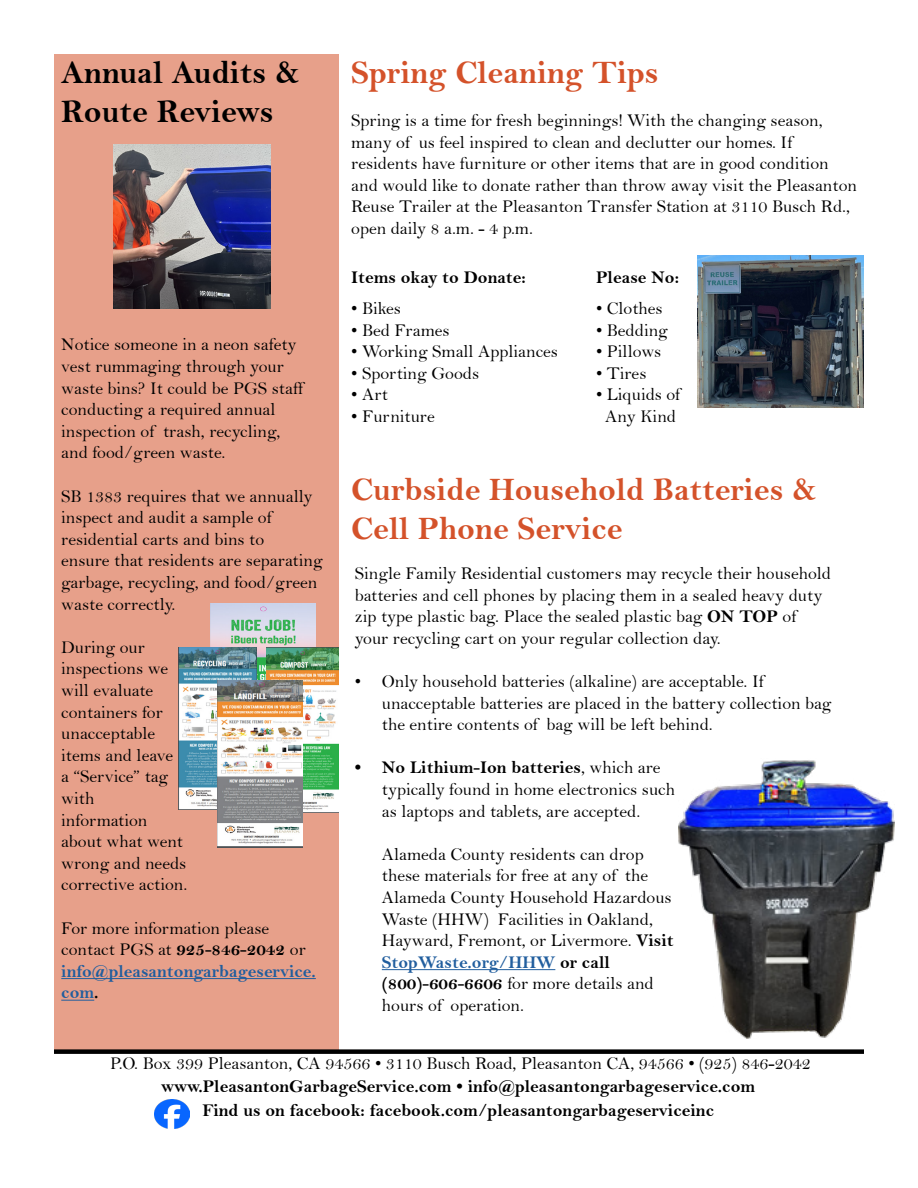
<style>
.page{position:relative;width:918px;height:1188px;background:#fff}
.page>*{position:absolute;margin:0;border:0;box-sizing:border-box;transform-origin:0 0}
.Headline_2{font:33px/39.6px "Bell MT Bold";color:#d4522a}
.Headline_2-2{font:33px/39.6px "Bell MT Bold";color:#000}
.Text{font:18px/21.6px "Bell";color:#000}
.Text-2{font:18px "Bell MT Bold";color:#000}
.Text-3{font:18px/21.6px "Bell MT Bold";color:#215e9e}
.s1{font-family:"Bell MT Bold"}
.s2{color:#000}
.s3{font-family:"Bell MT Bold";color:#215e9e}
</style>
<div class="page">
<img style="left:698px;top:256px;width:166px;height:152px">
<hr style="left:382px;top:969px;width:173px;height:1px;background:#215e9e">
<img style="left:679px;top:760px;width:216px;height:279px">
<div style="left:54px;top:54px;width:284px;height:995px;background:#e7a08a"></div>
<hr style="left:61px;top:978px;width:255px;height:1px;background:#215e9e">
<hr style="left:61px;top:1000px;width:33px;height:1px;background:#215e9e">
<img style="left:113px;top:144px;width:158px;height:164px">
<img style="left:210px;top:604px;width:106px;height:76px">
<img style="left:266px;top:648px;width:72px;height:164px">
<img style="left:179px;top:647px;width:78px;height:163px">
<img style="left:218px;top:680px;width:84px;height:167px">
<div style="left:54px;top:1049px;width:810px;height:5px;background:#000"></div>
<img style="left:155px;top:1100px;width:35px;height:28px">
<h2 class="Headline_2-2" style="left:61px;top:52px;width:240px">Annual Audits &amp;<br>Route Reviews</h2>
<p class="Text" style="left:61px;top:334px;width:237px">Notice someone in a neon safety</p>
<p class="Text" style="left:61px;top:355px;width:224px">vest rummaging through your</p>
<p class="Text" style="left:61px;top:377px;width:243px">waste bins? It could be PGS staff conducting a required annual</p>
<p class="Text" style="left:61px;top:420px;width:221px">inspection of trash, recycling,</p>
<p class="Text" style="left:61px;top:442px;width:166px">and food/green waste.</p>
<p class="Text" style="left:61px;top:485px;width:263px">SB 1383 requires that we annually inspect and audit a sample of residential carts and bins to<br>ensure that residents are separating garbage, recycling, and food/green waste correctly.</p>
<p class="Text" style="left:61px;top:636px;width:85px">During our</p>
<p class="Text" style="left:61px;top:658px;width:128px">inspections we will evaluate containers for unacceptable items and leave<br>a “Service” tag with<br>information about what went wrong and needs corrective action.</p>
<p class="Text" style="left:61px;top:917px;width:209px">For more information please</p>
<p class="Text" style="left:61px;top:939px;width:246px">contact PGS at <span class="s1">925-846-2042</span> or</p>
<p class="Text-3" style="left:61px;top:960px;width:256px">info@pleasantongarbageservice. com<span class="s2">.</span></p>
<h2 class="Headline_2" style="left:351px;top:52px;width:309px">Spring Cleaning Tips</h2>
<p class="Text" style="left:351px;top:109px;width:507px">Spring is a time for fresh beginnings! With the changing season, many of us feel inspired to clean and declutter our homes. If residents have furniture or other items that are in good condition and would like to donate rather than throw away visit the Pleasanton Reuse Trailer at the Pleasanton Transfer Station at 3110 Busch Rd., open daily 8 a.m. - 4 p.m.</p>
<p class="Text-2" style="left:351px;top:267px;width:176px">Items okay to Donate:</p>
<p class="Text" style="left:351px;top:297px;width:51px">• Bikes</p>
<p class="Text" style="left:351px;top:319px;width:100px">• Bed Frames</p>
<p class="Text" style="left:351px;top:341px;width:208px">• Working Small Appliances</p>
<p class="Text" style="left:351px;top:362px;width:130px">• Sporting Goods</p>
<p class="Text" style="left:351px;top:384px;width:38px">• Art</p>
<p class="Text" style="left:351px;top:405px;width:85px">• Furniture</p>
<p class="Text-2" style="left:596px;top:267px;width:84px">Please No:</p>
<p class="Text" style="left:596px;top:297px;width:68px">• Clothes</p>
<p class="Text" style="left:596px;top:319px;width:73px">• Bedding</p>
<p class="Text" style="left:596px;top:341px;width:67px">• Pillows</p>
<p class="Text" style="left:596px;top:362px;width:52px">• Tires</p>
<p class="Text" style="left:596px;top:384px;width:86px">• Liquids of</p>
<p class="Text" style="left:605px;top:405px;width:73px">Any Kind</p>
<h2 class="Headline_2" style="left:351px;top:469px;width:467px">Curbside Household Batteries &amp;<br>Cell Phone Service</h2>
<p class="Text" style="left:355px;top:562px;width:478px">Single Family Residential customers may recycle their household batteries and cell phones by placing them in a sealed heavy duty zip type plastic bag. Place the sealed plastic bag <span class="s1">ON TOP</span> of your recycling cart on your regular collection day.</p>
<p class="Text" style="left:382px;top:670px;width:451px;text-indent:-27px">• Only household batteries (alkaline) are acceptable. If unacceptable batteries are placed in the battery collection bag the entire contents of bag will be left behind.</p>
<p class="Text" style="left:382px;top:757px;width:295px;text-indent:-27px"><span class="s1">• No Lithium-Ion batteries</span>, which are typically found in home electronics such as laptops and tablets, are accepted.</p>
<p class="Text" style="left:382px;top:843px;width:294px">Alameda County residents can drop these materials for free at any of the Alameda County Household Hazardous Waste (HHW) Facilities in Oakland, Hayward, Fremont, or Livermore. <span class="s1">Visit </span><span class="s3">StopWaste.org/HHW</span> <span class="s1">or call (800)-606-6606</span> for more details and hours of operation.</p>
<p class="Text" style="left:110px;top:1053px;width:702px">P.O. Box 399 Pleasanton, CA 94566 • 3110 Busch Road, Pleasanton CA, 94566 • (925) 846-2042</p>
<p class="Text-2" style="left:161px;top:1075px;width:596px">www.PleasantonGarbageService.com • info@pleasantongarbageservice.com</p>
<p class="Text-2" style="left:202px;top:1100px;width:513px">Find us on facebook: facebook.com/pleasantongarbageserviceinc</p>
</div>
